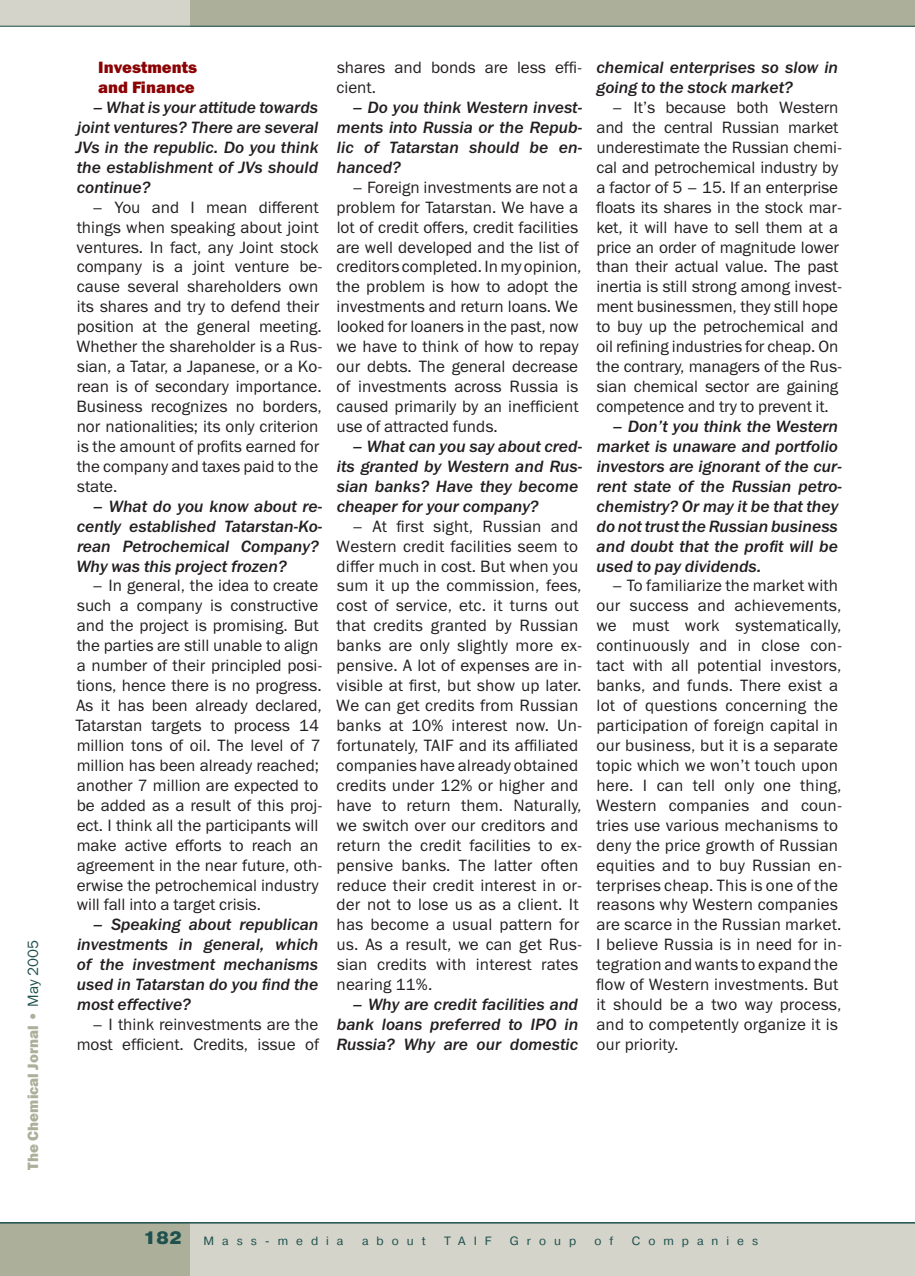
<style>
.page{position:relative;width:915px;height:1276px;background:#fff}
.page>*{position:absolute;margin:0;border:0;box-sizing:border-box;transform-origin:0 0}
.t1{font:16.5px/20px "Franklin Gothic Book ITC";color:#231f20}
.t2{font:italic 16.5px/20px "Franklin Gothic Medium ITC";color:#231f20;text-align:justify}
.t3{font:16.5px/20px "Franklin Gothic Heavy ITC";color:#8b0204}
.t4{font:15px "Franklin Gothic Heavy ITC";color:#acaf9a}
.t5{font:12px "Pragmatica";letter-spacing:.665em;color:#1f514e}
.s1{font-family:"Franklin Gothic Book ITC";color:#1f514e}
.s2{font-weight:900;font-size:18px}
</style>
<div class="page">
<div style="left:0;top:0;width:914px;height:27px;background:#d4d4ca"></div>
<div style="left:0;top:1222px;width:914px;height:54px;background:#acaf9a"></div>
<div style="left:190px;top:1222px;width:724px;height:54px;background:#d4d4ca"></div>
<div style="left:190px;top:0;width:724px;height:27px;background:#acaf9a"></div>
<hr style="left:0;top:1222px;width:914px;height:1px;background:#1f514e">
<hr style="left:0;top:26px;width:914px;height:1px;background:#1f514e">
<p class="t4" style="left:27px;top:1169px;width:231px;rotate:-90deg">The Chemical Jornal • <span class="s1">May 2005</span></p>
<p class="t3" style="left:98px;top:59px;width:100px">Investments and Finance</p>
<p class="t2" style="left:76px;top:99px;width:244px;text-indent:17px">– What is your attitude towards joint ventures? There are several JVs in the republic. Do you think the establishment of JVs should continue?</p>
<p class="t1" style="left:76px;top:199px;width:247px;text-indent:15px">– You and I mean different things when speaking about joint ventures. In fact, any Joint stock company is a joint venture be&shy;cause several shareholders own its shares and try to defend their position at the general meeting.<br>Whether the shareholder is a Rus&shy;sian, a Tatar, a Japanese, or a Ko&shy;rean is of secondary importance.<br>Business recognizes no borders, nor nationalities; its only criterion is the amount of profits earned for the company and taxes paid to the state.</p>
<p class="t2" style="left:76px;top:498px;width:247px;text-align:left;text-indent:16px">– What do you know about re&shy;cently established Tatarstan-Ko&shy;rean Petrochemical Company?<br>Why was this project frozen?</p>
<p class="t1" style="left:75px;top:577px;width:248px;text-indent:16px">– In general, the idea to create such a company is constructive and the project is promising. But the parties are still unable to align a number of their principled posi&shy;tions, hence there is no progress.<br>As it has been already declared, Tatarstan targets to process 14 million tons of oil. The level of 7 million has been already reached; another 7 million are expected to be added as a result of this proj&shy;ect. I think all the participants will make active efforts to reach an agreement in the near future, oth&shy;erwise the petrochemical industry will fall into a target crisis.</p>
<p class="t2" style="left:77px;top:916px;width:243px;text-indent:16px">– Speaking about republican investments in general, which of the investment mechanisms used in Tatarstan do you find the most effective?</p>
<p class="t1" style="left:77px;top:1016px;width:244px;text-align:right">– I think reinvestments are the most efficient. Credits, issue of</p>
<p class="t1" style="left:336px;top:59px;width:247px">shares and bonds are less effi&shy;cient.</p>
<p class="t2" style="left:337px;top:99px;width:246px;text-indent:15px">– Do you think Western invest&shy;ments into Russia or the Repub&shy;lic of Tatarstan should be en&shy;hanced?</p>
<p class="t1" style="left:336px;top:179px;width:246px;text-indent:15px">– Foreign investments are not a problem for Tatarstan. We have a lot of credit offers, credit facilities are well developed and the list of creditors completed. In my opinion, the problem is how to adopt the investments and return loans. We looked for loaners in the past, now we have to think of how to repay our debts. The general decrease of investments across Russia is caused primarily by an inefficient use of attracted funds.</p>
<p class="t2" style="left:336px;top:438px;width:247px;text-align:left;text-indent:16px">– What can you say about cred&shy;its granted by Western and Rus&shy;sian banks? Have they become cheaper for your company?</p>
<p class="t1" style="left:336px;top:518px;width:247px;text-indent:15px">– At first sight, Russian and<br>Western credit facilities seem to differ much in cost. But when you sum it up the commission, fees, cost of service, etc. it turns out that credits granted by Russian banks are only slightly more ex&shy;pensive. A lot of expenses are in&shy;visible at first, but show up later.<br>We can get credits from Russian banks at 10% interest now. Un&shy;fortunately, TAIF and its affiliated companies have already obtained credits under 12% or higher and have to return them. Naturally, we switch over our creditors and return the credit facilities to ex&shy;pensive banks. The latter often reduce their credit interest in or&shy;der not to lose us as a client. It has become a usual pattern for us. As a result, we can get Rus&shy;sian credits with interest rates nearing 11%.</p>
<p class="t2" style="left:336px;top:996px;width:243px;text-indent:16px">– Why are credit facilities and bank loans preferred to IPO in Russia? Why are our domestic</p>
<p class="t2" style="left:596px;top:59px;width:243px">chemical enterprises so slow in going to the stock market?</p>
<p class="t1" style="left:596px;top:99px;width:247px;text-indent:15px">– It’s because both Western and the central Russian market underestimate the Russian chemi&shy;cal and petrochemical industry by a factor of 5 – 15. If an enterprise floats its shares in the stock mar&shy;ket, it will have to sell them at a price an order of magnitude lower than their actual value. The past inertia is still strong among invest&shy;ment businessmen, they still hope to buy up the petrochemical and oil refining industries for cheap. On the contrary, managers of the Rus&shy;sian chemical sector are gaining competence and try to prevent it.</p>
<p class="t2" style="left:596px;top:418px;width:247px;text-align:left;text-indent:16px">– Don’t you think the Western market is unaware and portfolio investors are ignorant of the cur&shy;rent state of the Russian petro&shy;chemistry? Or may it be that they do not trust the Russian business and doubt that the profit will be used to pay dividends.</p>
<p class="t1" style="left:596px;top:577px;width:247px;text-indent:15px">– To familiarize the market with our success and achievements, we must work systematically, continuously and in close con&shy;tact with all potential investors, banks, and funds. There exist a lot of questions concerning the participation of foreign capital in our business, but it is a separate topic which we won’t touch upon here. I can tell only one thing,<br>Western companies and coun&shy;tries use various mechanisms to deny the price growth of Russian equities and to buy Russian en&shy;terprises cheap. This is one of the reasons why Western companies are scarce in the Russian market.<br>I believe Russia is in need for in&shy;tegration and wants to expand the flow of Western investments. But it should be a two way process, and to competently organize it is our priority.</p>
<p class="t5" style="left:143px;top:1236px;width:202px"><span class="s2">182</span> Mass-media</p>
<p class="t5" style="left:362px;top:1236px;width:65px">about</p>
<p class="t5" style="left:444px;top:1236px;width:49px">TAIF</p>
<p class="t5" style="left:510px;top:1236px;width:68px">Group</p>
<p class="t5" style="left:594px;top:1236px;width:20px">o f</p>
<p class="t5" style="left:631px;top:1236px;width:128px">Companies</p>
</div>
